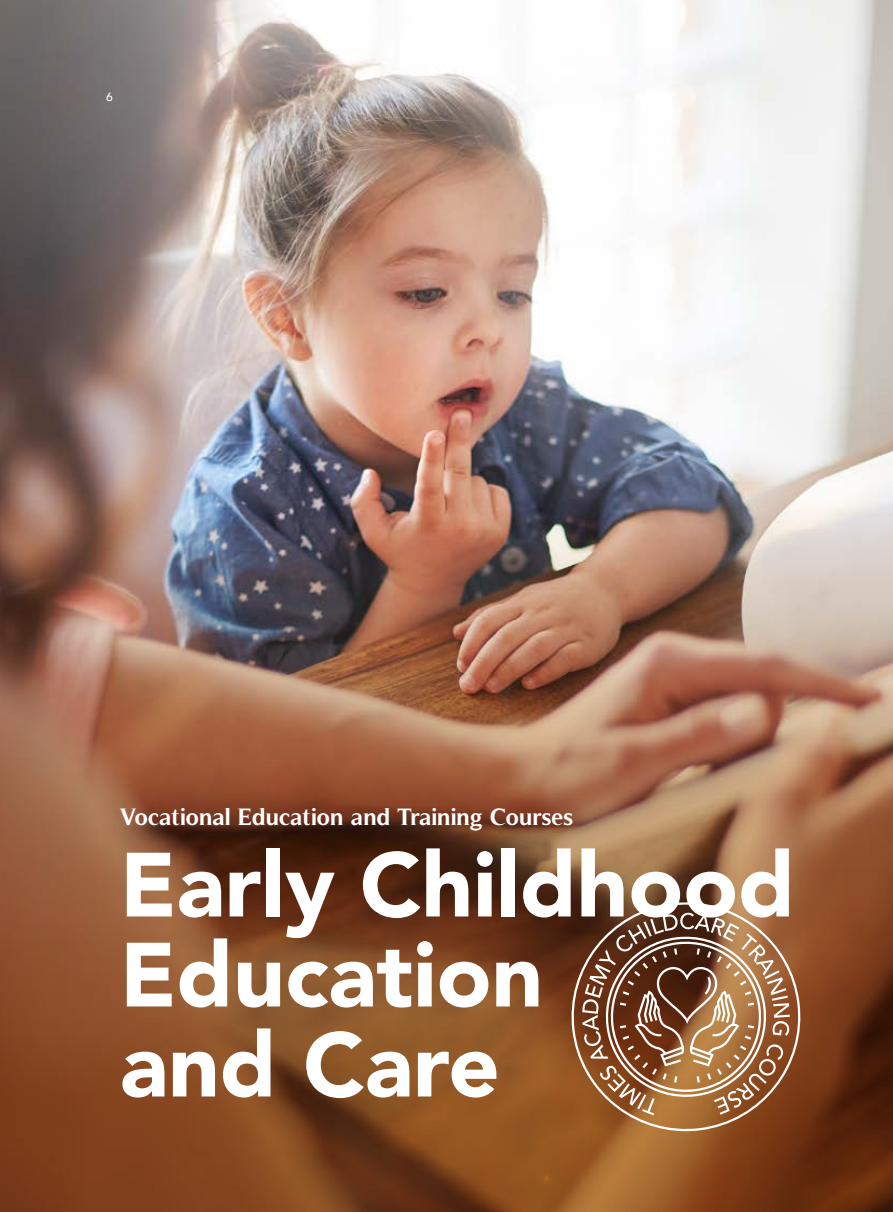
<style>
.page{position:relative;width:893px;height:1212px;background:#fff}
.page>*{position:absolute;margin:0;border:0;box-sizing:border-box;transform-origin:0 0}
.t1{font:900 90px/90px "Avenir";color:#fff}
.t2{font:700 24px "Timeless";color:#fff}
.t3{font:500 12px "Avenir";color:#fff}
</style>
<div class="page">
<img style="left:0;top:0;width:893px;height:386px">
<img style="left:0;top:386px;width:893px;height:826px">
<svg style="left:565px;top:896px;width:242px;height:239px;background:#8a542f"></svg>
<svg style="left:582px;top:913px;width:208px;height:202px;background:#996c4d"></svg>
<p class="t3" style="left:106px;top:86px;width:8px">6</p>
<p class="t2" style="left:120px;top:803px;width:455px">Vocational Education and Training Courses</p>
<h1 class="t1" style="left:120px;top:838px;width:677px">Early Childhood<br>Education<br>and Care</h1>
</div>
